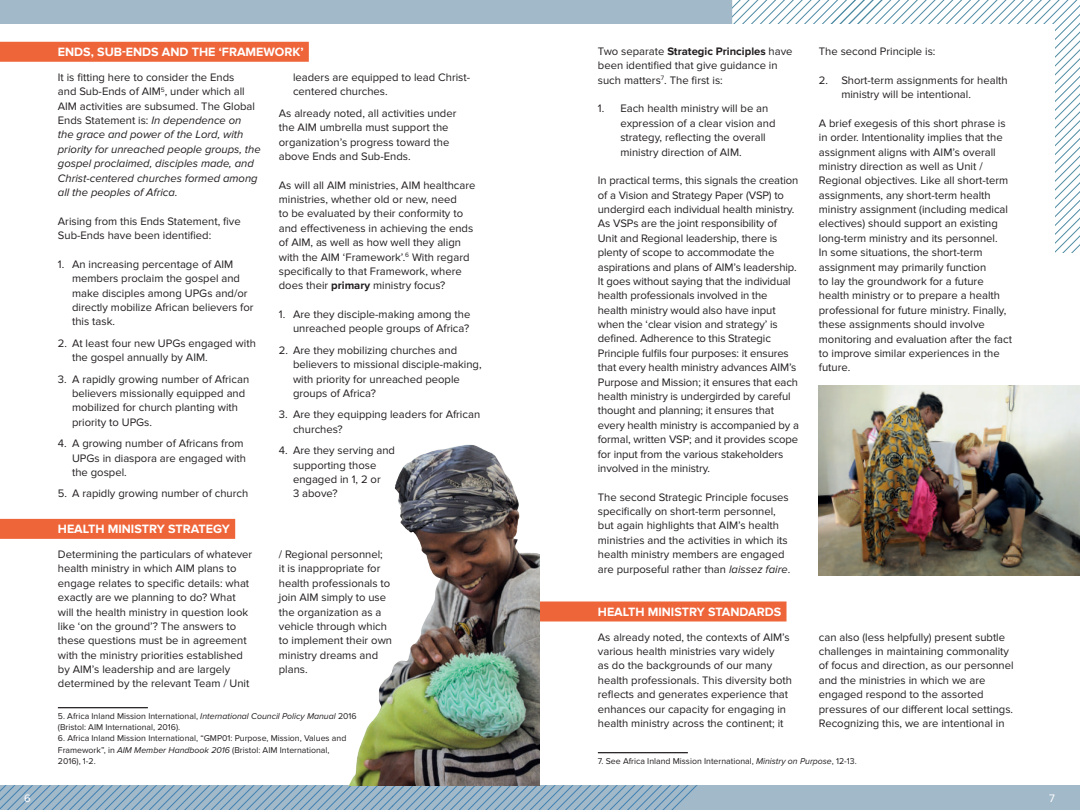
<style>
.page{position:relative;width:1080px;height:810px;background:#fff}
.page>*{position:absolute;margin:0;border:0;box-sizing:border-box;transform-origin:0 0}
.t1{font:700 12.5px "Proxima Nova";color:#fff}
.t2{font:11.25px/14.4px "Proxima Nova";color:#231f20}
.t3{font:italic 11.25px/14.4px "Proxima Nova";color:#231f20}
.t4{font:11.25px "Proxima Nova";color:#fff}
.t5{font:8.75px/11.2px "Proxima Nova";color:#231f20}
.s1{font-style:normal}
.s2{font-weight:700}
.s3{font-style:italic}
</style>
<div class="page">
<div style="left:0;top:0;width:732px;height:24px;background:#a2b9c9"></div>
<svg style="left:732px;top:0;width:348px;height:96px"></svg>
<svg style="left:1055px;top:96px;width:25px;height:156px"></svg>
<div style="left:0;top:25px;width:1055px;height:760px;background:#fff"></div>
<svg style="left:0;top:785px;width:1080px;height:25px;background:#97b2c5"></svg>
<div style="left:0;top:42px;width:309px;height:20px;background:#ef653a"></div>
<hr style="left:58px;top:707px;width:90px;height:1px;background:#231f20">
<div style="left:0;top:519px;width:235px;height:20px;background:#ef653a"></div>
<hr style="left:598px;top:752px;width:90px;height:1px;background:#231f20">
<div style="left:540px;top:601px;width:247px;height:20px;background:#ef653a"></div>
<img style="left:819px;top:385px;width:261px;height:190px">
<img style="left:349px;top:444px;width:191px;height:341px">
<p class="t1" style="left:58px;top:45px;width:247px">ENDS, SUB-ENDS AND THE ‘FRAMEWORK’</p>
<p class="t3" style="left:58px;top:70px;width:204px"><span class="s1">It is fitting here to consider the Ends<br>and Sub-Ends of AIM</span><sup>5</sup><span class="s1">, under which all AIM activities are subsumed. The Global Ends Statement is:</span> In dependence on<br>the grace and power of the Lord, with priority for unreached people groups, the gospel proclaimed, disciples made, and Christ-centered churches formed among all the peoples of Africa.</p>
<p class="t2" style="left:58px;top:214px;width:184px">Arising from this Ends Statement, five<br>Sub-Ends have been identified:</p>
<p class="t2" style="left:72px;top:257px;width:183px;text-indent:-14px">1. An increasing percentage of AIM members proclaim the gospel and make disciples among UPGs and/or directly mobilize African believers for this task.</p>
<p class="t2" style="left:72px;top:336px;width:185px;text-indent:-14px">2. At least four new UPGs engaged with the gospel annually by AIM.</p>
<p class="t2" style="left:72px;top:372px;width:179px;text-indent:-14px">3. A rapidly growing number of African believers missionally equipped and mobilized for church planting with priority to UPGs.</p>
<p class="t2" style="left:72px;top:437px;width:176px;text-indent:-14px">4. A growing number of Africans from<br>UPGs in diaspora are engaged with the gospel.</p>
<p class="t2" style="left:58px;top:487px;width:192px">5. A rapidly growing number of church</p>
<p class="t2" style="left:293px;top:70px;width:179px">leaders are equipped to lead Christ&shy;centered churches.</p>
<p class="t2" style="left:279px;top:106px;width:179px">As already noted, all activities under the AIM umbrella must support the organization’s progress toward the above Ends and Sub-Ends.</p>
<p class="t2" style="left:279px;top:178px;width:198px">As will all AIM ministries, AIM healthcare ministries, whether old or new, need<br>to be evaluated by their conformity to and effectiveness in achieving the ends of AIM, as well as how well they align with the AIM ‘Framework’.<sup>6</sup> With regard specifically to that Framework, where does their <span class="s2">primary</span> ministry focus?</p>
<p class="t2" style="left:279px;top:307px;width:193px;text-align:right">1. Are they disciple-making among the unreached people groups of Africa?</p>
<p class="t2" style="left:293px;top:343px;width:190px;text-indent:-14px">2. Are they mobilizing churches and believers to missional disciple-making, with priority for unreached people groups of Africa?</p>
<p class="t2" style="left:293px;top:408px;width:189px;text-indent:-14px">3. Are they equipping leaders for African churches?</p>
<p class="t2" style="left:293px;top:444px;width:104px;text-indent:-14px">4. Are they serving and supporting those engaged in 1, 2 or<br>3 above?</p>
<p class="t1" style="left:58px;top:522px;width:173px">HEALTH MINISTRY STRATEGY</p>
<p class="t2" style="left:58px;top:547px;width:196px">Determining the particulars of whatever health ministry in which AIM plans to engage relates to specific details: what exactly are we planning to do? What will the health ministry in question look like ‘on the ground’? The answers to these questions must be in agreement with the ministry priorities established by AIM’s leadership and are largely determined by the relevant Team / Unit</p>
<p class="t2" style="left:279px;top:547px;width:115px">/ Regional personnel;<br>it is inappropriate for health professionals to join AIM simply to use the organization as a vehicle through which to implement their own ministry dreams and plans.</p>
<p class="t5" style="left:58px;top:711px;width:300px">5. Africa Inland Mission International, <span class="s3">International Council Policy Manual</span> 2016 (Bristol: AIM International, 2016).</p>
<p class="t5" style="left:58px;top:733px;width:290px">6. Africa Inland Mission International, “GMP01: Purpose, Mission, Values and<br>Framework”, in <span class="s3">AIM Member Handbook 2016</span> (Bristol: AIM International,<br>2016), 1-2.</p>
<p class="t2" style="left:598px;top:44px;width:196px">Two separate <span class="s2">Strategic Principles</span> have been identified that give guidance in such matters<sup>7</sup>. The first is:</p>
<p class="t2" style="left:620px;top:102px;width:157px;text-indent:-22px">1. Each health ministry will be an expression of a clear vision and strategy, reflecting the overall ministry direction of AIM.</p>
<p class="t2" style="left:598px;top:174px;width:203px">In practical terms, this signals the creation of a Vision and Strategy Paper (VSP) to undergird each individual health ministry.<br>As VSPs are the joint responsibility of Unit and Regional leadership, there is plenty of scope to accommodate the aspirations and plans of AIM’s leadership.<br>It goes without saying that the individual health professionals involved in the health ministry would also have input when the ‘clear vision and strategy’ is defined. Adherence to this Strategic Principle fulfils four purposes: it ensures that every health ministry advances AIM’s Purpose and Mission; it ensures that each health ministry is undergirded by careful thought and planning; it ensures that every health ministry is accompanied by a formal, written VSP; and it provides scope for input from the various stakeholders involved in the ministry.</p>
<p class="t2" style="left:598px;top:490px;width:194px">The second Strategic Principle focuses specifically on short-term personnel, but again highlights that AIM’s health ministries and the activities in which its health ministry members are engaged are purposeful rather than <span class="s3">laissez faire</span>.</p>
<p class="t2" style="left:819px;top:44px;width:118px">The second Principle is:</p>
<p class="t2" style="left:841px;top:73px;width:168px;text-indent:-22px">2. Short-term assignments for health ministry will be intentional.</p>
<p class="t2" style="left:819px;top:116px;width:195px">A brief exegesis of this short phrase is in order. Intentionality implies that the assignment aligns with AIM’s overall ministry direction as well as Unit / Regional objectives. Like all short-term assignments, any short-term health ministry assignment (including medical electives) should support an existing long-term ministry and its personnel.<br>In some situations, the short-term assignment may primarily function<br>to lay the groundwork for a future health ministry or to prepare a health professional for future ministry. Finally, these assignments should involve monitoring and evaluation after the fact to improve similar experiences in the future.</p>
<p class="t1" style="left:598px;top:604px;width:185px">HEALTH MINISTRY STANDARDS</p>
<p class="t2" style="left:598px;top:630px;width:196px">As already noted, the contexts of AIM’s various health ministries vary widely<br>as do the backgrounds of our many health professionals. This diversity both reflects and generates experience that enhances our capacity for engaging in health ministry across the continent; it</p>
<p class="t2" style="left:819px;top:630px;width:196px">can also (less helpfully) present subtle challenges in maintaining commonality of focus and direction, as our personnel and the ministries in which we are engaged respond to the assorted pressures of our different local settings.<br>Recognizing this, we are intentional in</p>
<p class="t5" style="left:598px;top:756px;width:260px">7. See Africa Inland Mission International, <span class="s3">Ministry on Purpose</span>, 12-13.</p>
<p class="t4" style="left:24px;top:792px;width:8px">6</p>
<p class="t4" style="left:1049px;top:792px;width:7px">7</p>
</div>
